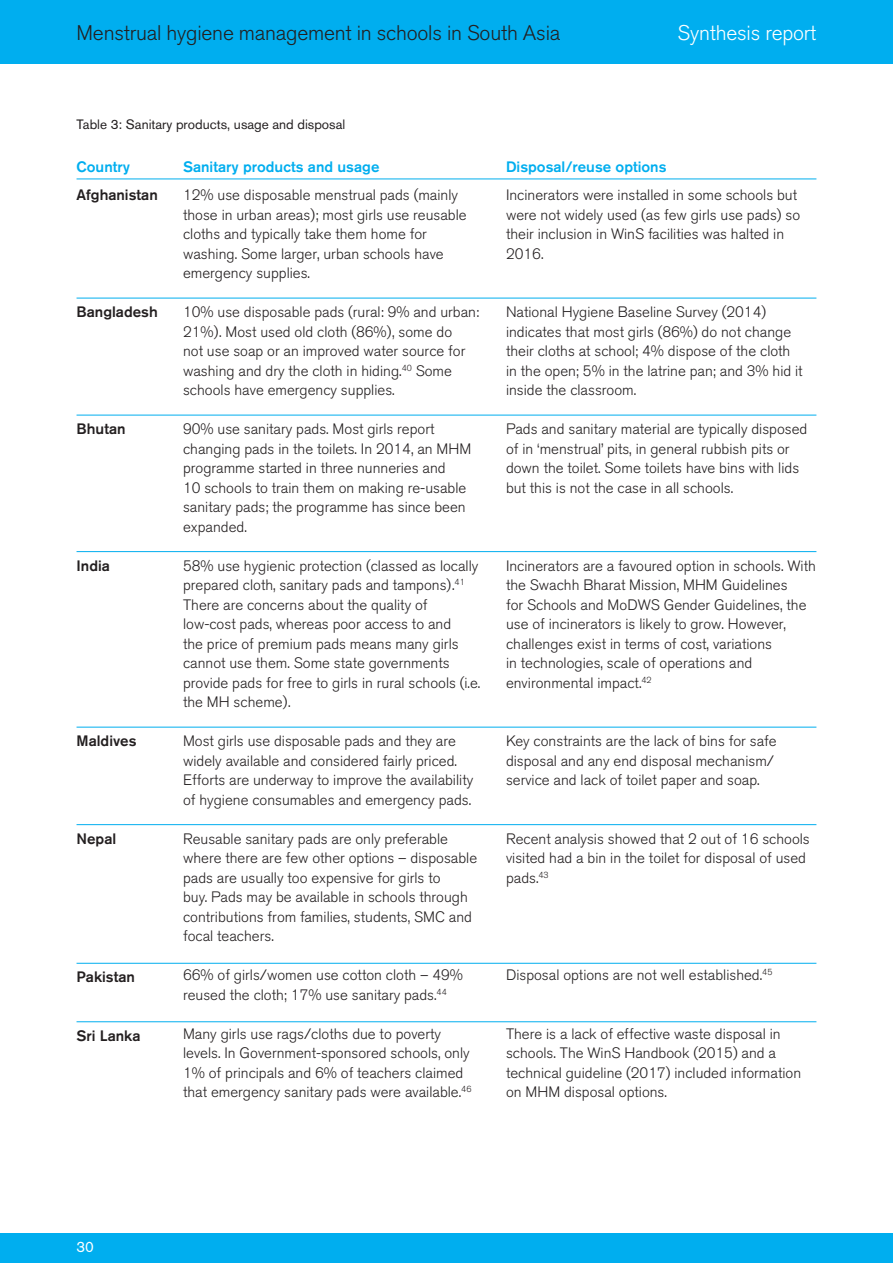
<style>
.page{position:relative;width:893px;height:1263px;background:#fff}
.page>*{position:absolute;margin:0;border:0;box-sizing:border-box;transform-origin:0 0}
.t1{font:300 21px "Akzidenz Grotesk BQ";letter-spacing:-.01em;color:#231f20}
.t2{font:300 21px "Akzidenz Grotesk BQ";letter-spacing:-.01em;color:#fff}
.t3{font:300 15px/19.5px "Akzidenz Grotesk BQ";color:#231f20}
.t4{font:500 15px "Akzidenz Grotesk BQ";color:#231f20}
.t5{font:500 15px "Akzidenz Grotesk BQ";color:#00aeef}
.t6{font:15px "Akzidenz Grotesk BQ";color:#fff}
.t7{font:13.5px "Akzidenz Grotesk BQ";color:#231f20}
</style>
<div class="page">
<div style="left:0;top:1233px;width:893px;height:30px;background:#00aeef"></div>
<div style="left:0;top:0;width:893px;height:64px;background:#00aeef"></div>
<hr style="left:77px;top:179px;width:739px;height:1px;background:#00aeef">
<hr style="left:77px;top:298px;width:739px;height:1px;background:#00aeef">
<hr style="left:77px;top:415px;width:739px;height:1px;background:#00aeef">
<hr style="left:77px;top:551px;width:739px;height:1px;background:#00aeef">
<hr style="left:77px;top:727px;width:739px;height:1px;background:#00aeef">
<hr style="left:77px;top:824px;width:739px;height:1px;background:#00aeef">
<hr style="left:77px;top:963px;width:739px;height:1px;background:#00aeef">
<hr style="left:77px;top:1021px;width:739px;height:1px;background:#00aeef">
<h1 class="t1" style="left:77px;top:21px;width:485px">Menstrual hygiene management in schools in South Asia</h1>
<h1 class="t2" style="left:678px;top:21px;width:140px">Synthesis report</h1>
<p class="t7" style="left:77px;top:116px;width:270px">Table 3: Sanitary products, usage and disposal</p>
<p class="t5" style="left:77px;top:158px;width:55px">Country</p>
<p class="t4" style="left:77px;top:186px;width:83px">Afghanistan</p>
<p class="t4" style="left:77px;top:303px;width:83px">Bangladesh</p>
<p class="t4" style="left:77px;top:420px;width:51px">Bhutan</p>
<p class="t4" style="left:77px;top:556px;width:35px">India</p>
<p class="t4" style="left:77px;top:732px;width:61px">Maldives</p>
<p class="t4" style="left:77px;top:829px;width:41px">Nepal</p>
<p class="t4" style="left:77px;top:968px;width:60px">Pakistan</p>
<p class="t4" style="left:77px;top:1026px;width:66px">Sri Lanka</p>
<p class="t5" style="left:183px;top:158px;width:198px">Sanitary products and usage</p>
<p class="t3" style="left:183px;top:186px;width:285px">12% use disposable menstrual pads (mainly those in urban areas); most girls use reusable cloths and typically take them home for washing. Some larger, urban schools have emergency supplies.</p>
<p class="t3" style="left:183px;top:303px;width:298px">10% use disposable pads (rural: 9% and urban:<br>21%). Most used old cloth (86%), some do<br>not use soap or an improved water source for washing and dry the cloth in hiding.<sup>40</sup> Some schools have emergency supplies.</p>
<p class="t3" style="left:183px;top:420px;width:290px">90% use sanitary pads. Most girls report changing pads in the toilets. In 2014, an MHM programme started in three nunneries and<br>10 schools to train them on making re-usable sanitary pads; the programme has since been expanded.</p>
<p class="t3" style="left:183px;top:556px;width:299px">58% use hygienic protection (classed as locally prepared cloth, sanitary pads and tampons).<sup>41<br></sup>There are concerns about the quality of low-cost pads, whereas poor access to and<br>the price of premium pads means many girls cannot use them. Some state governments provide pads for free to girls in rural schools (i.e. the MH scheme).</p>
<p class="t3" style="left:183px;top:732px;width:292px">Most girls use disposable pads and they are widely available and considered fairly priced.<br>Efforts are underway to improve the availability of hygiene consumables and emergency pads.</p>
<p class="t3" style="left:183px;top:829px;width:296px">Reusable sanitary pads are only preferable where there are few other options – disposable pads are usually too expensive for girls to<br>buy. Pads may be available in schools through contributions from families, students, SMC and focal teachers.</p>
<p class="t3" style="left:183px;top:966px;width:281px">66% of girls/women use cotton cloth – 49% reused the cloth; 17% use sanitary pads.<sup>44</sup></p>
<p class="t3" style="left:183px;top:1024px;width:290px">Many girls use rags/cloths due to poverty levels. In Government-sponsored schools, only 1% of principals and 6% of teachers claimed that emergency sanitary pads were available.<sup>46</sup></p>
<p class="t5" style="left:506px;top:158px;width:162px">Disposal/reuse options</p>
<p class="t3" style="left:506px;top:186px;width:296px">Incinerators were installed in some schools but were not widely used (as few girls use pads) so their inclusion in WinS facilities was halted in 2016.</p>
<p class="t3" style="left:506px;top:303px;width:298px">National Hygiene Baseline Survey (2014) indicates that most girls (86%) do not change their cloths at school; 4% dispose of the cloth in the open; 5% in the latrine pan; and 3% hid it inside the classroom.</p>
<p class="t3" style="left:506px;top:420px;width:303px">Pads and sanitary material are typically disposed of in ‘menstrual’ pits, in general rubbish pits or down the toilet. Some toilets have bins with lids but this is not the case in all schools.</p>
<p class="t3" style="left:506px;top:556px;width:311px">Incinerators are a favoured option in schools. With the Swachh Bharat Mission, MHM Guidelines<br>for Schools and MoDWS Gender Guidelines, the use of incinerators is likely to grow. However, challenges exist in terms of cost, variations<br>in technologies, scale of operations and environmental impact.<sup>42</sup></p>
<p class="t3" style="left:506px;top:732px;width:272px">Key constraints are the lack of bins for safe disposal and any end disposal mechanism/ service and lack of toilet paper and soap.</p>
<p class="t3" style="left:506px;top:829px;width:305px">Recent analysis showed that 2 out of 16 schools visited had a bin in the toilet for disposal of used pads.<sup>43</sup></p>
<p class="t3" style="left:506px;top:966px;width:268px">Disposal options are not well established.<sup>45</sup></p>
<p class="t3" style="left:506px;top:1024px;width:297px">There is a lack of effective waste disposal in schools. The WinS Handbook (2015) and a technical guideline (2017) included information on MHM disposal options.</p>
<p class="t6" style="left:77px;top:1238px;width:19px">30</p>
</div>
